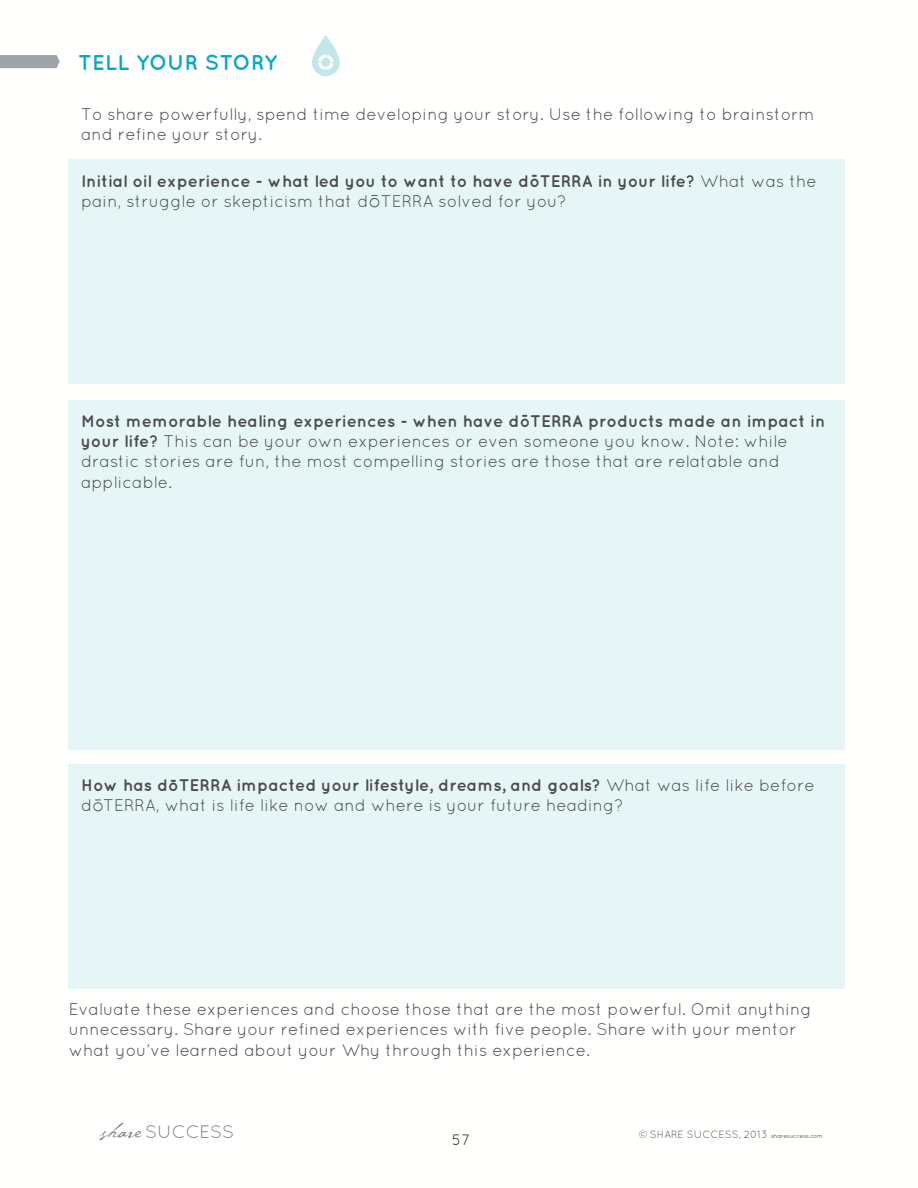
<style>
.page{position:relative;width:918px;height:1188px;background:#fff}
.page>*{position:absolute;margin:0;border:0;box-sizing:border-box;transform-origin:0 0}
.t1{font:700 21.45px "Quicksand";letter-spacing:.005em;color:#09a8c8}
.t2{font:18px "Quicksand";color:#77808c}
.t3{font:16.8px/20.2px "Quicksand";color:#4b4c4d}
.t4{font:700 16.8px/20.2px "Quicksand";color:#4b4c4d}
.t5{font:15px "Quicksand";color:#231f20}
.t6{font:13.5px "Quicksand";color:#312f30}
.t7{font:10.5px "Quicksand";color:#57585a}
.s1{font-weight:400}
.s2{font-family:"Courier New";font-weight:400;font-size:20.7px}
.s3{font-weight:700}
.s4{font-family:"Courier New";font-size:19.95px}
.s5{font-family:"P22 Cezanne";font-size:27.15px}
.s6{font-size:6px;color:#231f20}
</style>
<div class="page">
<div style="left:69px;top:159px;width:776px;height:225px;background:#e6f6f7"></div>
<div style="left:69px;top:400px;width:776px;height:350px;background:#e6f6f7"></div>
<div style="left:69px;top:764px;width:776px;height:225px;background:#e6f6f7"></div>
<svg style="left:0;top:55px;width:60px;height:13px"></svg>
<svg style="left:312px;top:35px;width:28px;height:41px"></svg>
<p class="t1" style="left:78px;top:49px;width:200px">TELL YOUR STORY</p>
<p class="t3" style="left:81px;top:104px;width:735px">To share powerfully, spend time developing your story. Use the following to brainstorm and refine your story.</p>
<p class="t6" style="left:99px;top:113px;width:188px">confirmation and insurance.</p>
<p class="t4" style="left:531px;top:164px;width:8px">-</p>
<p class="t4" style="left:81px;top:170px;width:737px">Initial oil experience - what led you to want to have doTERRA in your life? <span class="s1">What was the pain, struggle or skepticism that d</span><span class="s2">ō</span><span class="s1">TERRA solved for you?</span></p>
<p class="t3" style="left:81px;top:411px;width:746px"><span class="s3">Most memorable healing experiences - when have doTERRA products made an impact in your life?</span> This can be your own experiences or even someone you know. Note: while drastic stories are fun, the most compelling stories are those that are relatable and applicable.</p>
<p class="t4" style="left:521px;top:405px;width:8px">-</p>
<p class="t4" style="left:170px;top:769px;width:8px">-</p>
<p class="t3" style="left:81px;top:775px;width:735px"><span class="s3">How has doTERRA impacted your lifestyle, dreams, and goals?</span> What was life like before d<span class="s4">ō</span>TERRA, what is life like now and where is your future heading?</p>
<p class="t3" style="left:69px;top:999px;width:744px">Evaluate these experiences and choose those that are the most powerful. Omit anything unnecessary. Share your refined experiences with five people. Share with your mentor what you’ve learned about your Why through this experience.</p>
<p class="t2" style="left:100px;top:1121px;width:135px"><span class="s5">share</span> SUCCESS</p>
<p class="t7" style="left:639px;top:1129px;width:186px">© SHARE SUCCESS, 2013 <span class="s6">sharesuccess.com</span></p>
<p class="t5" style="left:452px;top:1132px;width:19px">57</p>
</div>
